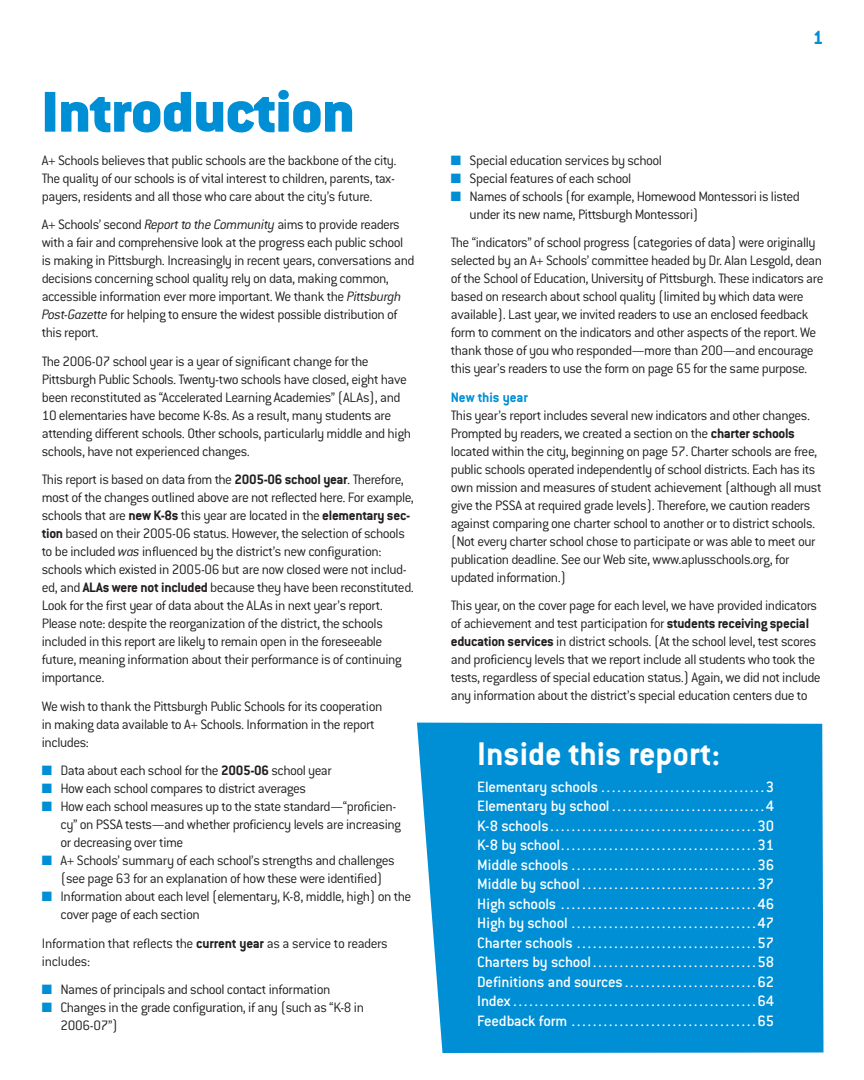
<style>
.page{position:relative;width:864px;height:1080px;background:#fff}
.page>*{position:absolute;margin:0;border:0;box-sizing:border-box;transform-origin:0 0}
.t1{font:900 63px "Conduit ITC";color:#008fd5}
.t2{font:700 36px "Conduit ITC";color:#fff}
.t3{font:700 21px "Conduit ITC";color:#008fd5}
.t4{font:500 16.5px/19.5px "Conduit ITC";letter-spacing:-.01em;color:#fff;text-align:justify}
.t5{font:300 15px/18px "Conduit ITC";letter-spacing:-.035em;color:#231f20}
.t6{font:700 15px "Conduit ITC";color:#008fd5}
.s1{font-style:italic}
.s2{font-weight:700}
.s3{color:#008fd5}
</style>
<div class="page">
<div style="left:417px;top:723px;width:407px;height:330px;background:#008fd5"></div>
<h1 class="t1" style="left:42px;top:92px;width:314px">Introduction</h1>
<p class="t5" style="left:42px;top:153px;width:356px;text-align:justify">A+ Schools believes that public schools are the backbone of the city.<br>The quality of our schools is of vital interest to children, parents, tax&shy;payers, residents and all those who care about the city’s future.</p>
<p class="t5" style="left:42px;top:217px;width:374px">A+ Schools’ second <span class="s1">Report to the Community</span> aims to provide readers with a fair and comprehensive look at the progress each public school is making in Pittsburgh. Increasingly in recent years, conversations and decisions concerning school quality rely on data, making common, accessible information ever more important. We thank the <span class="s1">Pittsburgh Post-Gazette</span> for helping to ensure the widest possible distribution of this report.</p>
<p class="t5" style="left:42px;top:354px;width:371px">The 2006-07 school year is a year of significant change for the Pittsburgh Public Schools. Twenty-two schools have closed, eight have been reconstituted as “Accelerated Learning Academies” (ALAs), and 10 elementaries have become K-8s. As a result, many students are attending different schools. Other schools, particularly middle and high schools, have not experienced changes.</p>
<p class="t5" style="left:42px;top:472px;width:374px">This report is based on data from the <span class="s2">2005-06 school year</span>. Therefore, most of the changes outlined above are not reflected here. For example, schools that are <span class="s2">new K-8s</span> this year are located in the <span class="s2">elementary sec&shy;tion</span> based on their 2005-06 status. However, the selection of schools to be included <span class="s1">was</span> influenced by the district’s new configuration: schools which existed in 2005-06 but are now closed were not includ&shy;ed, and <span class="s2">ALAs were not included</span> because they have been reconstituted.<br>Look for the first year of data about the ALAs in next year’s report.<br>Please note: despite the reorganization of the district, the schools included in this report are likely to remain open in the foreseeable future, meaning information about their performance is of continuing importance.</p>
<p class="t5" style="left:42px;top:699px;width:342px">We wish to thank the Pittsburgh Public Schools for its cooperation in making data available to A+ Schools. Information in the report includes:</p>
<p class="t5" style="left:42px;top:763px;width:292px"><span class="s3">■</span> Data about each school for the <span class="s2">2005-06</span> school year</p>
<p class="t5" style="left:42px;top:781px;width:266px"><span class="s3">■</span> How each school compares to district averages</p>
<p class="t5" style="left:60px;top:799px;width:342px;text-indent:-19px"><span class="s3">■</span> How each school measures up to the state standard—“proficien&shy;cy” on PSSA tests—and whether proficiency levels are increasing or decreasing over time</p>
<p class="t5" style="left:42px;top:853px;width:355px;text-align:center"><span class="s3">■</span> A+ Schools’ summary of each school’s strengths and challenges (see page 63 for an explanation of how these were identified)</p>
<p class="t5" style="left:60px;top:889px;width:352px;text-indent:-19px"><span class="s3">■</span> Information about each level (elementary, K-8, middle, high) on the cover page of each section</p>
<p class="t5" style="left:42px;top:936px;width:348px">Information that reflects the <span class="s2">current year</span> as a service to readers includes:</p>
<p class="t5" style="left:42px;top:982px;width:290px"><span class="s3">■</span> Names of principals and school contact information</p>
<p class="t5" style="left:60px;top:1000px;width:305px;text-indent:-19px"><span class="s3">■</span> Changes in the grade configuration, if any (such as “K-8 in<br>2006-07”)</p>
<h3 class="t3" style="left:813px;top:31px;width:12px">1</h3>
<p class="t5" style="left:451px;top:153px;width:213px"><span class="s3">■</span> Special education services by school</p>
<p class="t5" style="left:451px;top:171px;width:182px"><span class="s3">■</span> Special features of each school</p>
<p class="t5" style="left:470px;top:189px;width:332px;text-indent:-19px"><span class="s3">■</span> Names of schools (for example, Homewood Montessori is listed under its new name, Pittsburgh Montessori)</p>
<p class="t5" style="left:451px;top:235px;width:374px">The “indicators” of school progress (categories of data) were originally selected by an A+ Schools’ committee headed by Dr. Alan Lesgold, dean of the School of Education, University of Pittsburgh. These indicators are based on research about school quality (limited by which data were available). Last year, we invited readers to use an enclosed feedback form to comment on the indicators and other aspects of the report. We thank those of you who responded—more than 200—and encourage this year’s readers to use the form on page 65 for the same purpose.</p>
<p class="t6" style="left:451px;top:392px;width:79px">New this year</p>
<p class="t5" style="left:451px;top:408px;width:372px">This year’s report includes several new indicators and other changes.<br>Prompted by readers, we created a section on the <span class="s2">charter schools </span>located within the city, beginning on page 57. Charter schools are free, public schools operated independently of school districts. Each has its own mission and measures of student achievement (although all must give the PSSA at required grade levels). Therefore, we caution readers against comparing one charter school to another or to district schools. (Not every charter school chose to participate or was able to meet our publication deadline. See our Web site, www.aplusschools.org, for updated information.)</p>
<p class="t5" style="left:451px;top:598px;width:372px">This year, on the cover page for each level, we have provided indicators of achievement and test participation for <span class="s2">students receiving special education services</span> in district schools. (At the school level, test scores and proficiency levels that we report include all students who took the tests, regardless of special education status.) Again, we did not include any information about the district’s special education centers due to</p>
<h2 class="t2" style="left:477px;top:742px;width:244px">Inside this report:</h2>
<p class="t4" style="left:477px;top:779px;width:299px">Elementary schools...............................3<br>Elementary by school.............................4<br>K-8 schools.......................................30<br>K-8 by school.....................................31<br>Middle schools...................................36<br>Middle by school.................................37<br>High schools .....................................46<br>High byschool ...................................47<br>Charter schools ..................................57<br>Charters by school...............................58<br>Definitions and sources.........................62<br>Index..............................................64<br>Feedback form ...................................65</p>
</div>
